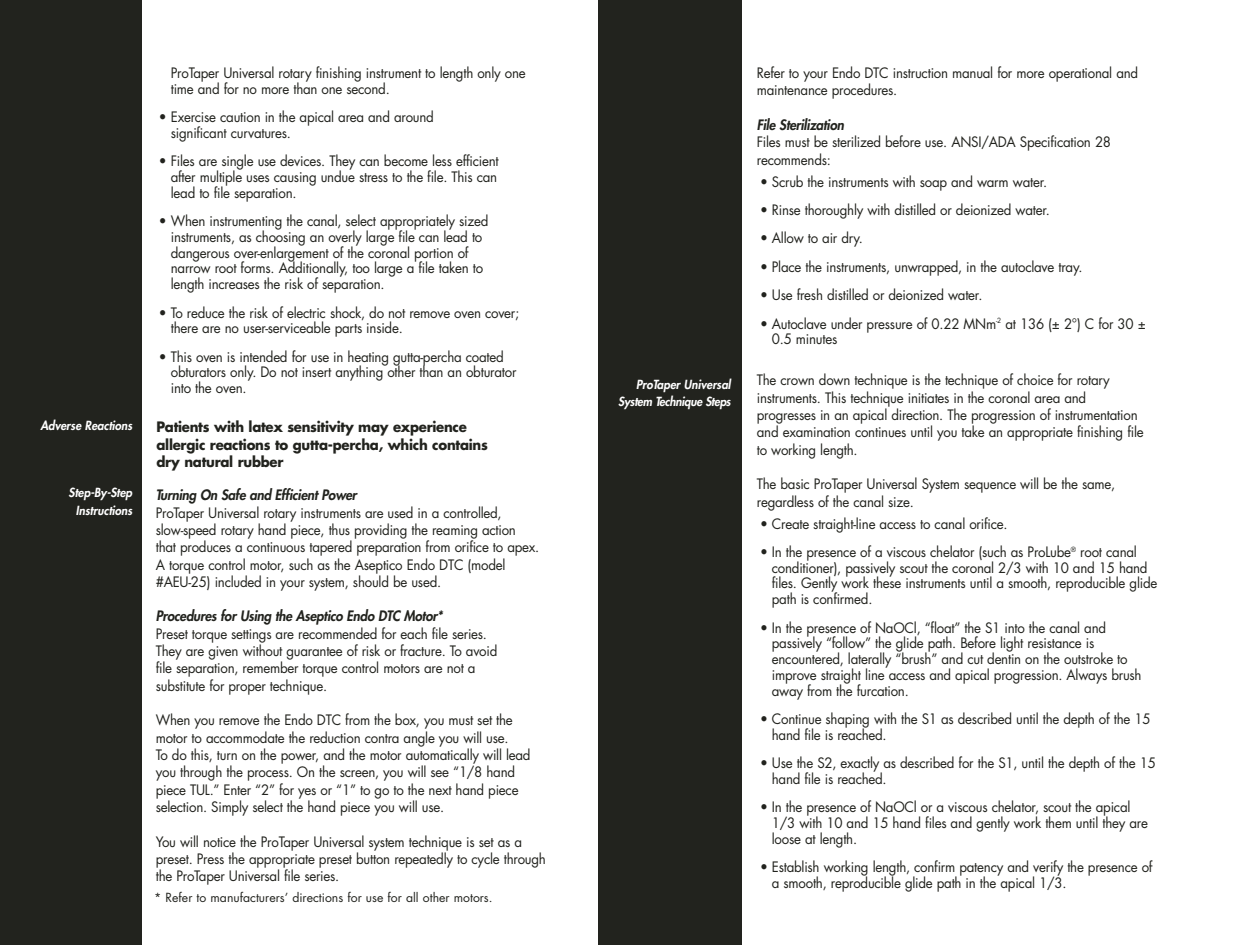
<style>
.page{position:relative;width:1260px;height:945px;background:#fff}
.page>*{position:absolute;margin:0;border:0;box-sizing:border-box;transform-origin:0 0}
.t1{font:14px/15.8px "Futura";letter-spacing:-.02em;color:#22231e;scale:.95 1}
.t2{font:700 14px/17.3px "Futura";letter-spacing:-.02em;color:#22231e;scale:.95 1}
.t3{font:italic 800 14px "Futura";letter-spacing:-.015em;color:#22231e;scale:.95 1}
.t4{font:italic 800 12.25px/17.3px "Futura";color:#fff;text-align:center;scale:.95 1}
.t5{font:12.25px "Futura";color:#22231e}
</style>
<div class="page">
<div style="left:0;top:0;width:142px;height:945px;background:#22231e"></div>
<div style="left:598px;top:0;width:144px;height:945px;background:#22231e"></div>
<p class="t4" style="left:40px;top:417px;width:100px">Adverse Reactions</p>
<p class="t4" style="left:69px;top:485px;width:71px">Step-By -Step<br>Instructions</p>
<p class="t1" style="left:171px;top:66px;width:375px">ProTaper Universal rotary finishing instrument to length only one time and for no more than one second.</p>
<p class="t1" style="left:171px;top:110px;width:279px;text-indent:-12px">• Exercise caution in the apical area and around significant curvatures.</p>
<p class="t1" style="left:171px;top:154px;width:347px;text-align:justify;text-indent:-12px">• Files are single use devices. They can become less efficient after multiple uses causing undue stress to the file. This can lead to file separation.</p>
<p class="t1" style="left:171px;top:214px;width:336px;text-indent:-12px">• When instrumenting the canal, select appropriately sized instruments, as choosing an overly large file can lead to dangerous over-enlargement of the coronal portion of narrow root forms. Additionally, too large a file taken to length increases the risk of separation.</p>
<p class="t1" style="left:171px;top:306px;width:368px;text-indent:-12px">• To reduce the risk of electric shock, do not remove oven cover; there are no user-serviceable parts inside.</p>
<p class="t1" style="left:171px;top:350px;width:365px;text-indent:-12px">• This oven is intended for use in heating gutta-percha coated obturators only. Do not insert anything other than an obturator into the oven.</p>
<p class="t2" style="left:156px;top:420px;width:350px">Patients with latex sensitivity may experience allergic reactions to gutta-percha, which contains dry natural rubber</p>
<p class="t3" style="left:156px;top:488px;width:216px">Turning On Safe and Efficient Power</p>
<p class="t1" style="left:156px;top:505px;width:405px;line-height:17.3px">ProTaper Universal rotary instruments are used in a controlled, slow-speed rotary hand piece, thus providing the reaming action that produces a continuous tapered preparation from orifice to apex.<br>A torque control motor, such as the Aseptico Endo DTC (model #AEU-25) included in your system, should be used.</p>
<p class="t3" style="left:156px;top:610px;width:306px">Procedures for Using the Aseptico Endo DTC Motor*</p>
<p class="t1" style="left:156px;top:626px;width:361px;line-height:17.3px">Preset torque settings are recommended for each file series.<br>They are given without guarantee of risk or fracture. To avoid file separation, remember torque control motors are not a substitute for proper technique.</p>
<p class="t1" style="left:156px;top:713px;width:396px;line-height:17.3px">When you remove the Endo DTC from the box, you must set the motor to accommodate the reduction contra angle you will use.<br>To do this, turn on the power, and the motor automatically will lead you through the process. On the screen, you will see “1/8 hand piece TUL.” Enter “2” for yes or “1” to go to the next hand piece selection. Simply select the hand piece you will use.</p>
<p class="t1" style="left:156px;top:834px;width:412px;line-height:17.3px">You will notice the ProTaper Universal system technique is set as a preset. Press the appropriate preset button repeatedly to cycle through the ProTaper Universal file series.</p>
<p class="t5" style="left:154px;top:892px;width:340px">* Refer to manufacturers’ directions for use for all other motors.</p>
<p class="t4" style="left:618px;top:377px;width:122px;text-align:right">ProTaper Universal<br>System Technique Steps</p>
<p class="t1" style="left:757px;top:65px;width:403px;line-height:17.3px">Refer to your Endo DTC instruction manual for more operational and maintenance procedures.</p>
<p class="t3" style="left:757px;top:118px;width:96px">File Sterilization</p>
<p class="t1" style="left:757px;top:135px;width:374px;line-height:17.3px">Files must be sterilized before use. ANSI/ADA Specification 28 recommends:</p>
<p class="t1" style="left:760px;top:175px;width:304px">• Scrub the instruments with soap and warm water.</p>
<p class="t1" style="left:760px;top:203px;width:307px">• Rinse thoroughly with distilled or deionized water.</p>
<p class="t1" style="left:760px;top:232px;width:110px">• Allow to air dry.</p>
<p class="t1" style="left:760px;top:260px;width:341px">• Place the instruments, unwrapped, in the autoclave tray.</p>
<p class="t1" style="left:760px;top:288px;width:236px">• Use fresh distilled or deionized water.</p>
<p class="t1" style="left:772px;top:317px;width:395px;text-indent:-12px">• Autoclave under pressure of 0.22 MNm<sup>-2</sup> at 136 (± 2°) C for 30 ±<br>0.5 minutes</p>
<p class="t1" style="left:757px;top:373px;width:409px;line-height:17.3px">The crown down technique is the technique of choice for rotary instruments. This technique initiates in the coronal area and progresses in an apical direction. The progression of instrumentation and examination continues until you take an appropriate finishing file to working length.</p>
<p class="t1" style="left:757px;top:477px;width:379px;line-height:17.3px">The basic ProTaper Universal System sequence will be the same, regardless of the canal size.</p>
<p class="t1" style="left:760px;top:517px;width:262px">• Create straight-line access to canal orifice.</p>
<p class="t1" style="left:772px;top:545px;width:407px;text-indent:-12px">• In the presence of a viscous chelator (such as ProLube<sup>®</sup> root canal conditioner), passively scout the coronal 2/3 with 10 and 15 hand files. Gently work these instruments until a smooth, reproducible glide path is confirmed.</p>
<p class="t1" style="left:772px;top:621px;width:391px;text-indent:-12px">• In the presence of NaOCl, “float” the S1 into the canal and passively “follow” the glide path. Before light resistance is encountered, laterally “brush” and cut dentin on the outstroke to improve straight line access and apical progression. Always brush away from the furcation.</p>
<p class="t1" style="left:772px;top:712px;width:400px;text-indent:-12px">• Continue shaping with the S1 as described until the depth of the 15 hand file is reached.</p>
<p class="t1" style="left:772px;top:756px;width:406px;text-indent:-12px">• Use the S2, exactly as described for the S1, until the depth of the 15 hand file is reached.</p>
<p class="t1" style="left:772px;top:800px;width:397px;text-indent:-12px">• In the presence of NaOCl or a viscous chelator, scout the apical<br>1/3 with 10 and 15 hand files and gently work them until they are loose at length.</p>
<p class="t1" style="left:772px;top:860px;width:402px;text-indent:-12px">• Establish working length, confirm patency and verify the presence of a smooth, reproducible glide path in the apical 1/3.</p>
</div>
